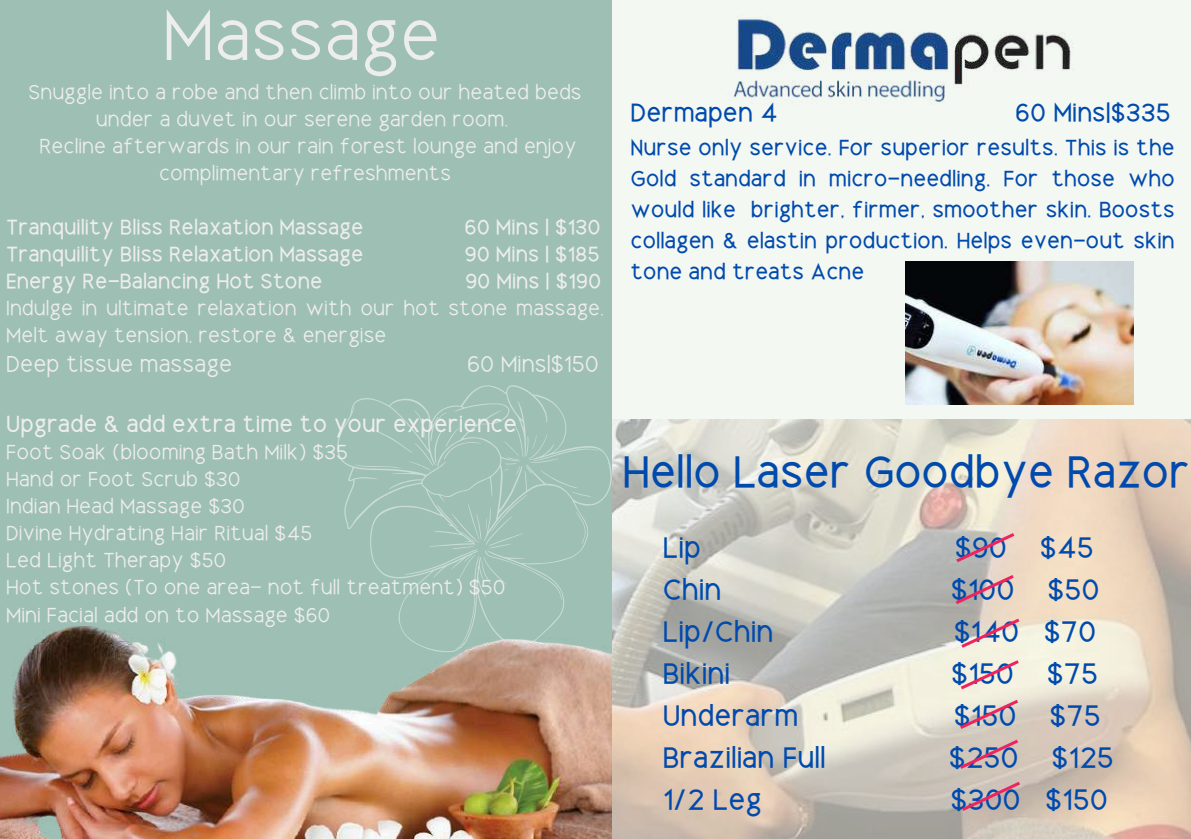
<style>
.page{position:relative;width:1191px;height:839px;background:#fff}
.page>*{position:absolute;margin:0;border:0;box-sizing:border-box;transform-origin:0 0}
.t1{font:66.8px "Dotcom";color:#ededed}
.t2{font:700 41.6px "Dotcom";color:#004aad}
.t3{font:700 27.4px "Dotcom";color:#004aad}
.t4{font:700 24px "Dotcom";color:#004aad}
.t5{font:700 21.8px "Dotcom";color:#ededed}
.t6{font:21.8px "Dotcom";color:#ededed}
.t7{font:700 20.6px/31px "Dotcom";color:#004aad;text-align:justify}
.t8{font:19.8px/27px "Dotcom";color:#ededed}
.t9{font:700 19.8px "Dotcom";color:#ededed}
</style>
<div class="page">
<div style="left:0;top:0;width:1191px;height:838px;background:#f4f8f3"></div>
<img style="left:612px;top:420px;width:579px;height:418px">
<div style="left:0;top:0;width:612px;height:838px;background:#9ebfb4"></div>
<svg style="left:337px;top:385px;width:275px;height:144px"></svg>
<svg style="left:355px;top:410px;width:244px;height:216px"></svg>
<img style="left:0;top:626px;width:611px;height:213px">
<img style="left:734px;top:19px;width:339px;height:83px">
<img style="left:906px;top:262px;width:228px;height:142px">
<svg style="left:953px;top:530px;width:65px;height:35px;background:#ceb8b6"></svg>
<svg style="left:952px;top:572px;width:65px;height:34px;background:#ceb5b0"></svg>
<svg style="left:958px;top:616px;width:65px;height:34px;background:#e2ccc3"></svg>
<svg style="left:957px;top:657px;width:65px;height:74px;background:#ead7cd"></svg>
<svg style="left:957px;top:737px;width:64px;height:34px;background:#d3b7b1"></svg>
<svg style="left:959px;top:779px;width:64px;height:34px;background:#caaeaa"></svg>
<h1 class="t1" style="left:163px;top:26px;width:279px">Massage</h1>
<p class="t8" style="left:28px;top:86px;width:555px;text-align:center">Snuggle into a robe and then climb into our heated beds under a duvet in our serene garden room.<br>Recline afterwards in our rain forest lounge and enjoy complimentary refreshments</p>
<p class="t9" style="left:6px;top:224px;width:359px">Tranquility Bliss Relaxation Massage</p>
<p class="t9" style="left:465px;top:224px;width:138px">60 Mins | $130</p>
<p class="t9" style="left:6px;top:251px;width:359px">Tranquility Bliss Relaxation Massage</p>
<p class="t9" style="left:465px;top:251px;width:137px">90 Mins | $185</p>
<p class="t9" style="left:6px;top:278px;width:318px">Energy Re-Balancing Hot Stone</p>
<p class="t9" style="left:465px;top:278px;width:138px">90 Mins | $190</p>
<p class="t8" style="left:6px;top:302px;width:599px">Indulge in ultimate relaxation with our hot stone massage.<br>Melt away tension, restore &amp; energise</p>
<p class="t6" style="left:6px;top:361px;width:228px">Deep tissue massage</p>
<p class="t6" style="left:467px;top:361px;width:133px">60 Mins|$150</p>
<p class="t5" style="left:6px;top:421px;width:512px">Upgrade &amp; add extra time to your experience</p>
<p class="t8" style="left:6px;top:446px;width:501px">Foot Soak (blooming Bath Milk) $35<br>Hand or Foot Scrub $30<br>Indian Head Massage $30<br>Divine Hydrating Hair Ritual $45<br>Led Light Therapy $50<br>Hot stones (To one area- not full treatment) $50<br>Mini Facial add on to Massage $60</p>
<p class="t4" style="left:631px;top:109px;width:149px">Dermapen 4</p>
<p class="t4" style="left:1015px;top:109px;width:157px">60 Mins|$335</p>
<p class="t7" style="left:631px;top:139px;width:546px">Nurse only service. For superior results. This is the Gold standard in micro-needling. For those who would like brighter, firmer, smoother skin. Boosts collagen &amp; elastin production. Helps even-out skin tone and treats Acne</p>
<h2 class="t2" style="left:622px;top:465px;width:570px">Hello Laser Goodbye Razor</h2>
<h3 class="t3" style="left:663px;top:543px;width:40px">Lip</h3>
<h3 class="t3" style="left:955px;top:543px;width:140px">$90 $45</h3>
<h3 class="t3" style="left:663px;top:585px;width:60px">Chin</h3>
<h3 class="t3" style="left:951px;top:585px;width:150px">$100 $50</h3>
<h3 class="t3" style="left:663px;top:627px;width:112px">Lip/Chin</h3>
<h3 class="t3" style="left:954px;top:627px;width:144px">$140 $70</h3>
<h3 class="t3" style="left:663px;top:669px;width:69px">Bikini</h3>
<h3 class="t3" style="left:951px;top:669px;width:148px">$150 $75</h3>
<h3 class="t3" style="left:663px;top:711px;width:137px">Underarm</h3>
<h3 class="t3" style="left:954px;top:711px;width:148px">$150 $75</h3>
<h3 class="t3" style="left:663px;top:753px;width:165px">Brazilian Full</h3>
<h3 class="t3" style="left:949px;top:753px;width:167px">$250 $125</h3>
<h3 class="t3" style="left:663px;top:795px;width:101px">1/2 Leg</h3>
<h3 class="t3" style="left:950px;top:795px;width:159px">$300 $150</h3>
</div>
